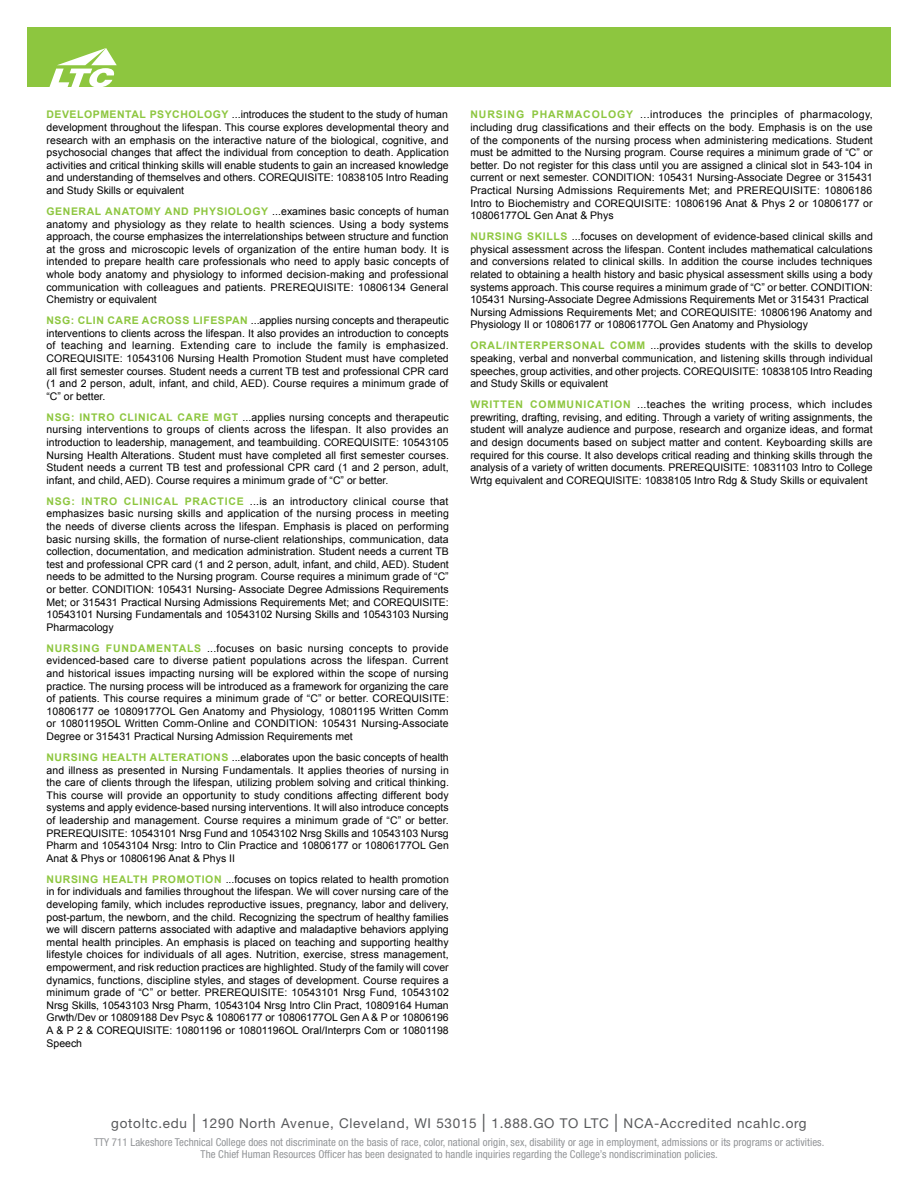
<style>
.page{position:relative;width:918px;height:1188px;background:#fff}
.page>*{position:absolute;margin:0;border:0;box-sizing:border-box;transform-origin:0 0}
.t1{font:13.5px "Helvetica Neue";letter-spacing:.055em;color:#58595b}
.t2{font:condensed 10.8px/12px "Helvetica Neue";letter-spacing:.005em;color:#939598;text-align:center}
.t3{font:10.5px/12.6px "Arial";color:#000;text-align:justify}
.s1{font-weight:700;color:#8dc63f}
.s2{font-size:18px}
</style>
<div class="page">
<div style="left:27px;top:27px;width:864px;height:60px;background:#8dc63f"></div>
<svg style="left:49px;top:48px;width:68px;height:39px"></svg>
<p class="t3" style="left:46px;top:108px;width:404px"><span class="s1">DEVELOPMENTAL PSYCHOLOGY</span> ...introduces the student to the study of human development throughout the lifespan. This course explores developmental theory and research with an emphasis on the interactive nature of the biological, cognitive, and psychosocial changes that affect the individual from conception to death. Application activities and critical thinking skills will enable students to gain an increased knowledge and understanding of themselves and others. COREQUISITE: 10838105 Intro Reading and Study Skills or equivalent</p>
<p class="t3" style="left:46px;top:205px;width:404px"><span class="s1">GENERAL ANATOMY AND PHYSIOLOGY</span> ...examines basic concepts of human anatomy and physiology as they relate to health sciences. Using a body systems approach, the course emphasizes the interrelationships between structure and function at the gross and microscopic levels of organization of the entire human body. It is intended to prepare health care professionals who need to apply basic concepts of whole body anatomy and physiology to informed decision-making and professional communication with colleagues and patients. PREREQUISITE: 10806134 General Chemistry or equivalent</p>
<p class="t3" style="left:46px;top:314px;width:404px"><span class="s1">NSG: CLIN CARE ACROSS LIFESPAN</span> ...applies nursing concepts and therapeutic interventions to clients across the lifespan. It also provides an introduction to concepts of teaching and learning. Extending care to include the family is emphasized.<br>COREQUISITE: 10543106 Nursing Health Promotion Student must have completed all first semester courses. Student needs a current TB test and professional CPR card (1 and 2 person, adult, infant, and child, AED). Course requires a minimum grade of “C” or better.</p>
<p class="t3" style="left:46px;top:411px;width:404px"><span class="s1">NSG: INTRO CLINICAL CARE MGT</span> ...applies nursing concepts and therapeutic nursing interventions to groups of clients across the lifespan. It also provides an introduction to leadership, management, and teambuilding. COREQUISITE: 10543105<br>Nursing Health Alterations. Student must have completed all first semester courses.<br>Student needs a current TB test and professional CPR card (1 and 2 person, adult, infant, and child, AED). Course requires a minimum grade of “C” or better.</p>
<p class="t3" style="left:46px;top:495px;width:404px"><span class="s1">NSG: INTRO CLINICAL PRACTICE</span> ...is an introductory clinical course that emphasizes basic nursing skills and application of the nursing process in meeting the needs of diverse clients across the lifespan. Emphasis is placed on performing basic nursing skills, the formation of nurse-client relationships, communication, data collection, documentation, and medication administration. Student needs a current TB test and professional CPR card (1 and 2 person, adult, infant, and child, AED). Student needs to be admitted to the Nursing program. Course requires a minimum grade of “C” or better. CONDITION: 105431 Nursing- Associate Degree Admissions Requirements Met; or 315431 Practical Nursing Admissions Requirements Met; and COREQUISITE:<br>10543101 Nursing Fundamentals and 10543102 Nursing Skills and 10543103 Nursing Pharmacology</p>
<p class="t3" style="left:46px;top:642px;width:404px"><span class="s1">NURSING FUNDAMENTALS</span> ...focuses on basic nursing concepts to provide evidenced-based care to diverse patient populations across the lifespan. Current and historical issues impacting nursing will be explored within the scope of nursing practice. The nursing process will be introduced as a framework for organizing the care of patients. This course requires a minimum grade of “C” or better. COREQUISITE:<br>10806177 oe 10809177OL Gen Anatomy and Physiology, 10801195 Written Comm or 10801195OL Written Comm-Online and CONDITION: 105431 Nursing-Associate Degree or 315431 Practical Nursing Admission Requirements met</p>
<p class="t3" style="left:46px;top:751px;width:404px"><span class="s1">NURSING HEALTH ALTERATIONS</span> ...elaborates upon the basic concepts of health and illness as presented in Nursing Fundamentals. It applies theories of nursing in the care of clients through the lifespan, utilizing problem solving and critical thinking.<br>This course will provide an opportunity to study conditions affecting different body systems and apply evidence-based nursing interventions. It will also introduce concepts of leadership and management. Course requires a minimum grade of “C” or better.<br>PREREQUISITE: 10543101 Nrsg Fund and 10543102 Nrsg Skills and 10543103 Nursg Pharm and 10543104 Nrsg: Intro to Clin Practice and 10806177 or 10806177OL Gen Anat &amp; Phys or 10806196 Anat &amp; Phys II</p>
<p class="t3" style="left:46px;top:873px;width:404px"><span class="s1">NURSING HEALTH PROMOTION</span> ...focuses on topics related to health promotion in for individuals and families throughout the lifespan. We will cover nursing care of the developing family, which includes reproductive issues, pregnancy, labor and delivery, post-partum, the newborn, and the child. Recognizing the spectrum of healthy families we will discern patterns associated with adaptive and maladaptive behaviors applying mental health principles. An emphasis is placed on teaching and supporting healthy lifestyle choices for individuals of all ages. Nutrition, exercise, stress management, empowerment, and risk reduction practices are highlighted. Study of the family will cover dynamics, functions, discipline styles, and stages of development. Course requires a minimum grade of “C” or better. PREREQUISITE: 10543101 Nrsg Fund, 10543102<br>Nrsg Skills, 10543103 Nrsg Pharm, 10543104 Nrsg Intro Clin Pract, 10809164 Human Grwth/Dev or 10809188 Dev Psyc &amp; 10806177 or 10806177OL Gen A &amp; P or 10806196<br>A &amp; P 2 &amp; COREQUISITE: 10801196 or 10801196OL Oral/Interprs Com or 10801198<br>Speech</p>
<p class="t3" style="left:470px;top:108px;width:404px"><span class="s1">NURSING PHARMACOLOGY</span> ...introduces the principles of pharmacology, including drug classifications and their effects on the body. Emphasis is on the use of the components of the nursing process when administering medications. Student must be admitted to the Nursing program. Course requires a minimum grade of “C” or better. Do not register for this class until you are assigned a clinical slot in 543-104 in current or next semester. CONDITION: 105431 Nursing-Associate Degree or 315431<br>Practical Nursing Admissions Requirements Met; and PREREQUISITE: 10806186<br>Intro to Biochemistry and COREQUISITE: 10806196 Anat &amp; Phys 2 or 10806177 or 10806177OL Gen Anat &amp; Phys</p>
<p class="t3" style="left:470px;top:230px;width:404px;text-align:left"><span class="s1">NURSING SKILLS</span> ...focuses on development of evidence-based clinical skills and physical assessment across the lifespan. Content includes mathematical calculations and conversions related to clinical skills. In addition the course includes techniques related to obtaining a health history and basic physical assessment skills using a body systems approach. This course requires a minimum grade of “C” or better. CONDITION:<br>105431 Nursing-Associate Degree Admissions Requirements Met or 315431 Practical Nursing Admissions Requirements Met; and COREQUISITE: 10806196 Anatomy and Physiology II or 10806177 or 10806177OL Gen Anatomy and Physiology</p>
<p class="t3" style="left:470px;top:339px;width:404px"><span class="s1">ORAL/INTERPERSONAL COMM</span> ...provides students with the skills to develop speaking, verbal and nonverbal communication, and listening skills through individual speeches, group activities, and other projects. COREQUISITE: 10838105 Intro Reading and Study Skills or equivalent</p>
<p class="t3" style="left:470px;top:398px;width:404px"><span class="s1">WRITTEN COMMUNICATION</span> ...teaches the writing process, which includes prewriting, drafting, revising, and editing. Through a variety of writing assignments, the student will analyze audience and purpose, research and organize ideas, and format and design documents based on subject matter and content. Keyboarding skills are required for this course. It also develops critical reading and thinking skills through the analysis of a variety of written documents. PREREQUISITE: 10831103 Intro to College Wrtg equivalent and COREQUISITE: 10838105 Intro Rdg &amp; Study Skills or equivalent</p>
<p class="t1" style="left:111px;top:1115px;width:697px">gotoltc.edu <span class="s2">|</span> 1290 North Avenue, Cleveland, WI 53015 <span class="s2">|</span> 1.888.GO TO LTC <span class="s2">|</span> NCA-Accredited ncahlc.org</p>
<p class="t2" style="left:94px;top:1136px;width:732px">TTY 711 Lakeshore Technical College does not discriminate on the basis of race, color, national origin, sex, disability or age in employment, admissions or its programs or activities.<br>The Chief Human Resources Officer has been designated to handle inquiries regarding the College’s nondiscrimination policies.</p>
</div>
